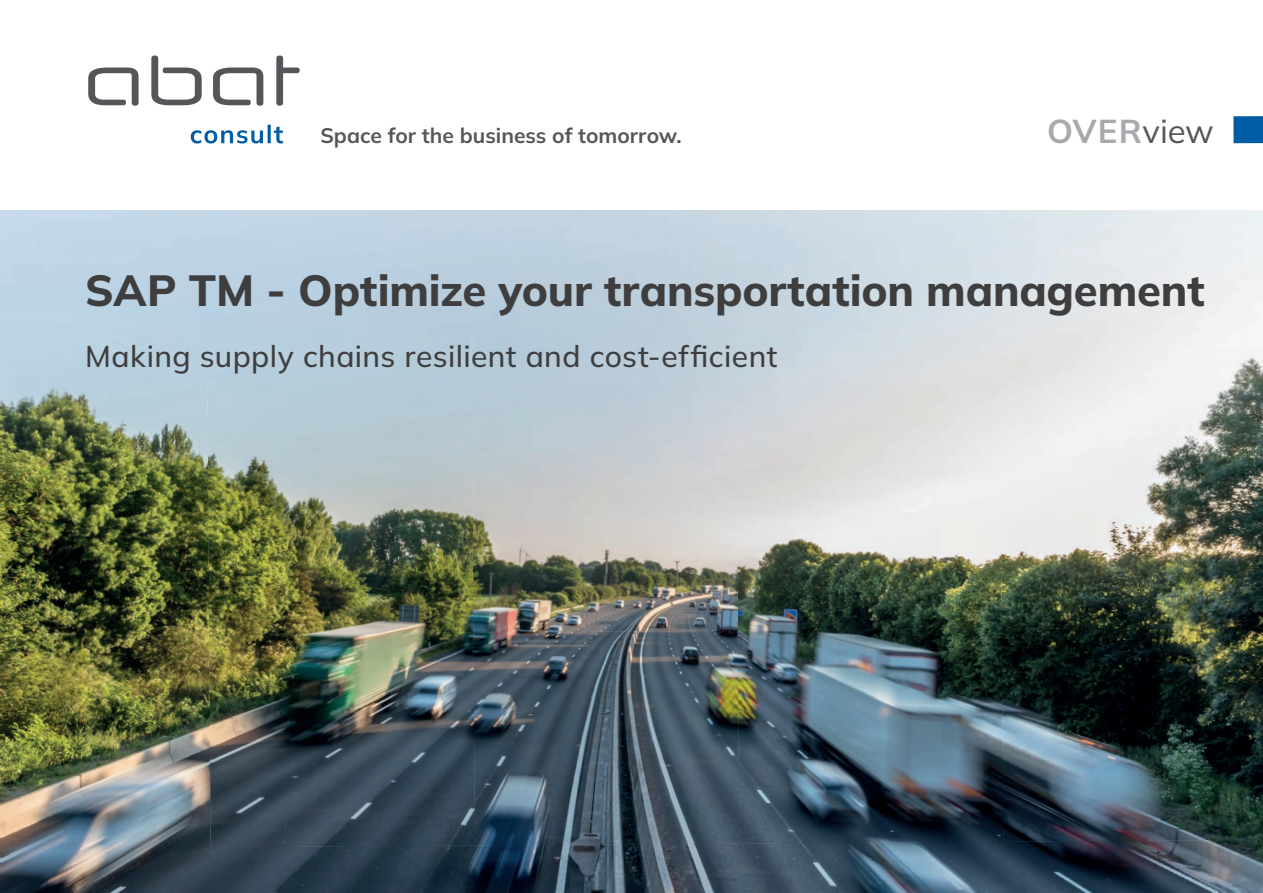
<style>
.page{position:relative;width:1263px;height:893px;background:#fff}
.page>*{position:absolute;margin:0;border:0;box-sizing:border-box;transform-origin:0 0}
.t1{font:200 43.5px "Mulish";letter-spacing:-.005em;color:#3e3e3f}
.t2{font:700 33px "Mulish";color:#a8a9ad}
.t3{font:500 30px "Mulish";letter-spacing:.015em;color:#3e3e3f}
.t4{font:700 21px "Mulish";color:#54565a}
.s1{font-weight:400;color:#54565a}
</style>
<div class="page">
<img style="left:1001px;top:210px;width:262px;height:204px">
<img style="left:0;top:210px;width:208px;height:264px">
<img style="left:1000px;top:414px;width:263px;height:213px">
<img style="left:736px;top:415px;width:266px;height:214px">
<img style="left:472px;top:417px;width:266px;height:213px">
<img style="left:207px;top:419px;width:267px;height:213px">
<img style="left:0;top:474px;width:210px;height:266px">
<img style="left:1002px;top:627px;width:261px;height:213px">
<img style="left:737px;top:629px;width:266px;height:211px">
<img style="left:473px;top:630px;width:266px;height:210px">
<img style="left:209px;top:632px;width:266px;height:208px">
<img style="left:0;top:740px;width:211px;height:153px">
<img style="left:210px;top:840px;width:1053px;height:53px">
<svg style="left:191px;top:125px;width:92px;height:18px"></svg>
<div style="left:1233px;top:116px;width:30px;height:27px;background:#015ca6"></div>
<svg style="left:88px;top:55px;width:212px;height:51px"></svg>
<p class="t4" style="left:320px;top:121px;width:363px">Space for the business of tomorrow.</p>
<p class="t2" style="left:1047px;top:109px;width:168px">OVER<span class="s1">view</span></p>
<h1 class="t1" style="left:85px;top:261px;width:1121px">SAP TM - Optimize your transportation management</h1>
<p class="t3" style="left:85px;top:336px;width:694px">Making supply chains resilient and cost-efficient</p>
</div>
